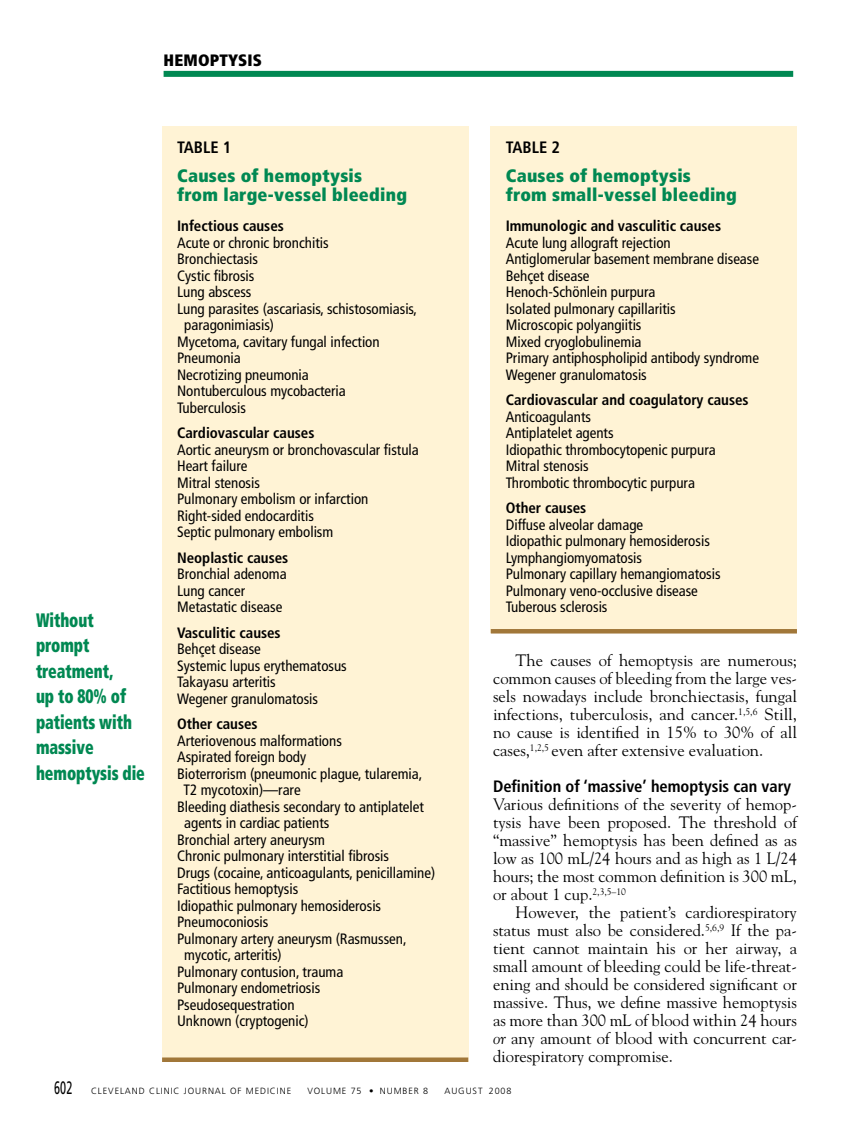
<style>
.page{position:relative;width:851px;height:1134px;background:#fff}
.page>*{position:absolute;margin:0;border:0;box-sizing:border-box;transform-origin:0 0}
.t1{font:900 condensed 19.5px/25.5px "Frutiger LT Std";letter-spacing:-.005em;color:#008852;scale:.8 1}
.t2{font:900 condensed 18px/19.5px "Frutiger LT Std";letter-spacing:.015em;color:#008852}
.t3{font:16.5px/18px "Goudy Std";color:#000;text-align:justify}
.t4{font:700 condensed 16.5px "Frutiger LT Std";color:#000}
.t5{font:900 condensed 16.5px "Frutiger LT Std";letter-spacing:.01em;color:#000}
.t6{font:condensed 15px/16.5px "Frutiger LT Std";color:#000}
.t7{font:700 condensed 15px "Frutiger LT Std";color:#000}
.t8{font:300 9px "Frutiger LT Std";letter-spacing:.1em;color:#000}
.s1{font-style:italic}
.s2{font-weight:400;font-size:18px}
</style>
<div class="page">
<div style="left:164px;top:71px;width:629px;height:6px;background:#008852"></div>
<div style="left:490px;top:126px;width:306px;height:507px;background:#fff3d5"></div>
<div style="left:162px;top:126px;width:306px;height:936px;background:#fff3d5"></div>
<div style="left:490px;top:629px;width:306px;height:5px;background:#a17739"></div>
<hr style="left:162px;top:1058px;width:306px;height:4px;background:#a17739">
<p class="t5" style="left:164px;top:51px;width:100px">HEMOPTYSIS</p>
<h1 class="t1" style="left:36px;top:607px;width:138px">Without prompt treatment,<br>up to 80% of patients with massive hemoptysis die</h1>
<p class="t4" style="left:177px;top:138px;width:56px">table 1</p>
<p class="t2" style="left:177px;top:166px;width:231px">Causes of hemoptysis from large-vessel bleeding</p>
<p class="t7" style="left:177px;top:217px;width:108px">Infectious causes</p>
<p class="t6" style="left:177px;top:235px;width:153px">Acute or chronic bronchitis</p>
<p class="t6" style="left:177px;top:251px;width:82px">Bronchiectasis</p>
<p class="t6" style="left:177px;top:268px;width:79px">Cystic fibrosis</p>
<p class="t6" style="left:177px;top:284px;width:76px">Lung abscess</p>
<p class="t6" style="left:177px;top:301px;width:241px">Lung parasites (ascariasis, schistosomiasis,</p>
<p class="t6" style="left:184px;top:317px;width:91px">paragonimiasis)</p>
<p class="t6" style="left:177px;top:334px;width:204px">Mycetoma, cavitary fungal infection</p>
<p class="t6" style="left:177px;top:350px;width:65px">Pneumonia</p>
<p class="t6" style="left:177px;top:367px;width:133px">Necrotizing pneumonia</p>
<p class="t6" style="left:177px;top:383px;width:170px">Nontuberculous mycobacteria</p>
<p class="t6" style="left:177px;top:400px;width:70px">Tuberculosis</p>
<p class="t7" style="left:177px;top:424px;width:139px">Cardiovascular causes</p>
<p class="t6" style="left:177px;top:442px;width:243px">Aortic aneurysm or bronchovascular fistula<br>Heart failure<br>Mitral stenosis<br>Pulmonary embolism or infarction<br>Right-sided endocarditis<br>Septic pulmonary embolism</p>
<p class="t7" style="left:177px;top:549px;width:113px">Neoplastic causes</p>
<p class="t6" style="left:177px;top:566px;width:111px">Bronchial adenoma<br>Lung cancer<br>Metastatic disease</p>
<p class="t7" style="left:177px;top:624px;width:105px">Vasculitic causes</p>
<p class="t6" style="left:177px;top:641px;width:171px">Behçet disease<br>Systemic lupus erythematosus<br>Takayasu arteritis<br>Wegener granulomatosis</p>
<p class="t7" style="left:177px;top:715px;width:82px">Other causes</p>
<p class="t6" style="left:177px;top:733px;width:166px">Arteriovenous malformations</p>
<p class="t6" style="left:177px;top:749px;width:131px">Aspirated foreign body</p>
<p class="t6" style="left:177px;top:766px;width:247px">Bioterrorism (pneumonic plague, tularemia,</p>
<p class="t6" style="left:183px;top:782px;width:119px">T2 mycotoxin)—rare</p>
<p class="t6" style="left:177px;top:799px;width:248px">Bleeding diathesis secondary to antiplatelet</p>
<p class="t6" style="left:184px;top:815px;width:147px">agents in cardiac patients</p>
<p class="t6" style="left:177px;top:832px;width:149px">Bronchial artery aneurysm</p>
<p class="t6" style="left:177px;top:848px;width:213px">Chronic pulmonary interstitial fibrosis</p>
<p class="t6" style="left:177px;top:865px;width:260px">Drugs (cocaine, anticoagulants, penicillamine)</p>
<p class="t6" style="left:177px;top:881px;width:123px">Factitious hemoptysis</p>
<p class="t6" style="left:177px;top:898px;width:205px">Idiopathic pulmonary hemosiderosis</p>
<p class="t6" style="left:177px;top:914px;width:93px">Pneumoconiosis</p>
<p class="t6" style="left:177px;top:931px;width:231px">Pulmonary artery aneurysm (Rasmussen,</p>
<p class="t6" style="left:184px;top:947px;width:99px">mycotic, arteritis)</p>
<p class="t6" style="left:177px;top:964px;width:168px">Pulmonary contusion, trauma</p>
<p class="t6" style="left:177px;top:980px;width:145px">Pulmonary endometriosis</p>
<p class="t6" style="left:177px;top:997px;width:119px">Pseudosequestration</p>
<p class="t6" style="left:177px;top:1013px;width:133px">Unknown (cryptogenic)</p>
<p class="t4" style="left:506px;top:138px;width:56px">table 2</p>
<p class="t2" style="left:506px;top:166px;width:232px">Causes of hemoptysis<br>from small-vessel bleeding</p>
<p class="t7" style="left:506px;top:217px;width:217px">Immunologic and vasculitic causes</p>
<p class="t6" style="left:506px;top:235px;width:255px">Acute lung allograft rejection<br>Antiglomerular basement membrane disease<br>Behçet disease<br>Henoch-Schönlein purpura<br>Isolated pulmonary capillaritis<br>Microscopic polyangiitis<br>Mixed cryoglobulinemia<br>Primary antiphospholipid antibody syndrome<br>Wegener granulomatosis</p>
<p class="t7" style="left:506px;top:391px;width:244px">Cardiovascular and coagulatory causes</p>
<p class="t6" style="left:506px;top:409px;width:211px">Anticoagulants<br>Antiplatelet agents<br>Idiopathic thrombocytopenic purpura<br>Mitral stenosis<br>Thrombotic thrombocytic purpura</p>
<p class="t7" style="left:506px;top:499px;width:82px">Other causes</p>
<p class="t6" style="left:506px;top:517px;width:216px">Diffuse alveolar damage<br>Idiopathic pulmonary hemosiderosis<br>Lymphangiomyomatosis<br>Pulmonary capillary hemangiomatosis<br>Pulmonary veno-occlusive disease<br>Tuberous sclerosis</p>
<p class="t3" style="left:493px;top:651px;width:305px;text-indent:23px">The causes of hemoptysis are numerous; common causes of bleeding from the large ves&shy;sels nowadays include bronchiectasis, fungal infections, tuberculosis, and cancer.<sup>1,5,6</sup> Still, no cause is identified in 15% to 30% of all cases,<sup>1,2,5</sup> even after extensive evaluation.</p>
<p class="t4" style="left:493px;top:776px;width:299px">Definition of ‘massive’ hemoptysis can vary</p>
<p class="t3" style="left:493px;top:795px;width:305px">Various definitions of the severity of hemop&shy;tysis have been proposed. The threshold of “massive” hemoptysis has been defined as as low as 100 mL/24 hours and as high as 1 L/24 hours; the most common definition is 300 mL, or about 1 cup.<sup>2,3,5–10</sup></p>
<p class="t3" style="left:493px;top:903px;width:305px;text-indent:23px">However, the patient’s cardiorespiratory status must also be considered.<sup>5,6,9</sup> If the pa&shy;tient cannot maintain his or her airway, a small amount of bleeding could be life-threat&shy;ening and should be considered significant or massive. Thus, we define massive hemoptysis as more than 300 mL of blood within 24 hours <span class="s1">or</span> any amount of blood with concurrent car&shy;diorespiratory compromise.</p>
<p class="t8" style="left:54px;top:1085px;width:239px"><span class="s2">602</span> CLEVELAND CLINIC JOURNAL OF MEDICINE</p>
<p class="t8" style="left:307px;top:1085px;width:122px">VOLUME 75 • NUMBER 8</p>
<p class="t8" style="left:444px;top:1085px;width:69px">AUGUST 2008</p>
</div>
